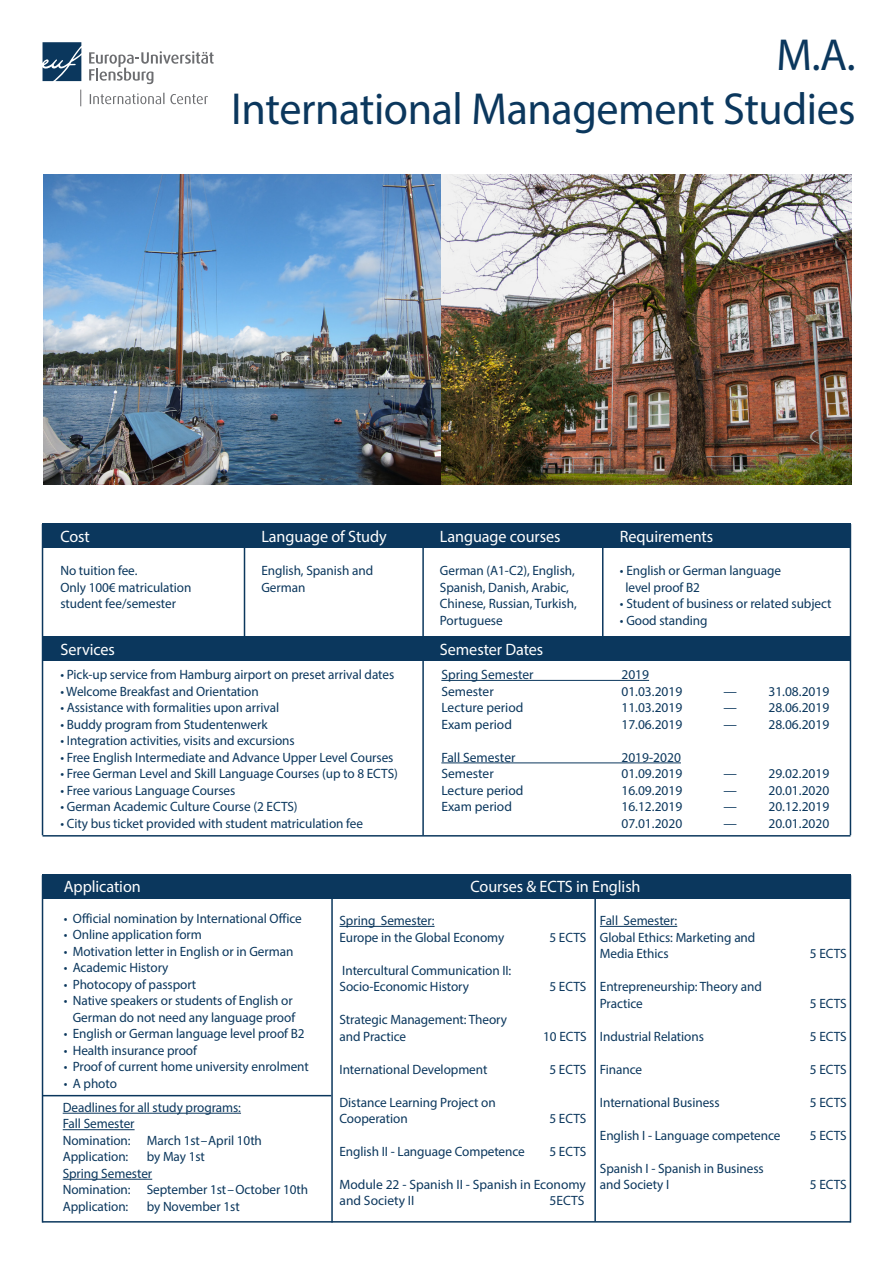
<style>
.page{position:relative;width:893px;height:1263px;background:#fff}
.page>*{position:absolute;margin:0;border:0;box-sizing:border-box;transform-origin:0 0}
.t1{font:45px "Myriad Pro";letter-spacing:-.01em;color:#0b375d}
.t2{font:16.5px "Myriad Pro";letter-spacing:-.005em;color:#fff}
.t3{font:13.5px/16.5px "Myriad Pro";letter-spacing:-.005em;color:#0b375d}
.t4{font:13.5px "Myriad Pro";color:#0e385e}
.s1{color:#0e385e}
</style>
<div class="page">
<svg style="left:89px;top:51px;width:125px;height:33px"></svg>
<svg style="left:43px;top:42px;width:38px;height:39px"></svg>
<svg style="left:90px;top:93px;width:118px;height:11px"></svg>
<svg style="left:80px;top:90px;width:1px;height:16px"></svg>
<hr style="left:42px;top:524px;width:1px;height:311px;background:#0b375d">
<hr style="left:244px;top:524px;width:1px;height:129px;background:#0b375d">
<hr style="left:422px;top:524px;width:2px;height:311px;background:#0b375d">
<hr style="left:602px;top:524px;width:1px;height:124px;background:#0b375d">
<hr style="left:850px;top:524px;width:1px;height:311px;background:#0b375d">
<hr style="left:43px;top:835px;width:807px;height:1px;background:#0b375d">
<div style="left:43px;top:523px;width:808px;height:24px;background:#0b375d"></div>
<div style="left:43px;top:636px;width:808px;height:24px;background:#0b375d"></div>
<hr style="left:441px;top:680px;width:208px;height:1px;background:#0b375d">
<hr style="left:441px;top:762px;width:240px;height:1px;background:#0b375d">
<hr style="left:42px;top:875px;width:1px;height:347px;background:#0b375d">
<hr style="left:850px;top:875px;width:1px;height:347px;background:#0b375d">
<hr style="left:594px;top:874px;width:2px;height:347px;background:#0b375d">
<hr style="left:331px;top:875px;width:2px;height:347px;background:#0b375d">
<hr style="left:43px;top:1221px;width:807px;height:1px;background:#0b375d">
<div style="left:43px;top:874px;width:808px;height:24px;background:#0b375d"></div>
<hr style="left:339px;top:926px;width:96px;height:1px;background:#0b375d">
<hr style="left:600px;top:926px;width:77px;height:1px;background:#0b375d">
<img style="left:43px;top:174px;width:398px;height:311px">
<img style="left:441px;top:174px;width:410px;height:311px">
<hr style="left:43px;top:1095px;width:288px;height:1px;background:#0b375d">
<hr style="left:63px;top:1113px;width:178px;height:1px;background:#0b375d">
<hr style="left:63px;top:1129px;width:72px;height:1px;background:#0b375d">
<hr style="left:63px;top:1179px;width:89px;height:1px;background:#0b375d">
<p class="t1" style="left:776px;top:27px;width:81px">M.A.</p>
<p class="t1" style="left:231px;top:81px;width:626px">International Management Studies</p>
<p class="t2" style="left:60px;top:526px;width:31px">Cost</p>
<p class="t2" style="left:261px;top:526px;width:127px">Language of Study</p>
<p class="t2" style="left:440px;top:526px;width:122px">Language courses</p>
<p class="t2" style="left:620px;top:526px;width:95px">Requirements</p>
<p class="t3" style="left:60px;top:562px;width:79px">No tuition fee.</p>
<p class="t3" style="left:261px;top:562px;width:113px">English, Spanish and</p>
<p class="t3" style="left:440px;top:562px;width:136px">German (A1-C2), English,</p>
<p class="t3" style="left:620px;top:562px;width:163px">• English or German language</p>
<p class="t3" style="left:60px;top:579px;width:133px">Only 100€ matriculation</p>
<p class="t3" style="left:261px;top:579px;width:46px">German</p>
<p class="t3" style="left:440px;top:579px;width:131px">Spanish, Danish, Arabic,</p>
<p class="t3" style="left:625px;top:579px;width:76px">level proof B2</p>
<p class="t3" style="left:60px;top:595px;width:117px">student fee/semester</p>
<p class="t3" style="left:440px;top:595px;width:138px">Chinese, Russian, Turkish,</p>
<p class="t3" style="left:620px;top:595px;width:213px">• Student of business or related subject</p>
<p class="t3" style="left:440px;top:612px;width:64px">Portuguese</p>
<p class="t3" style="left:620px;top:612px;width:89px">• Good standing</p>
<p class="t2" style="left:60px;top:640px;width:56px">Services</p>
<p class="t2" style="left:440px;top:640px;width:105px">Semester Dates</p>
<p class="t3" style="left:60px;top:666px;width:335px">• Pick-up service from Hamburg airport on preset arrival dates</p>
<p class="t3" style="left:60px;top:683px;width:200px">• Welcome Breakfast and Orientation</p>
<p class="t3" style="left:60px;top:699px;width:220px">• Assistance with formalities upon arrival</p>
<p class="t3" style="left:60px;top:716px;width:209px">• Buddy program from Studentenwerk</p>
<p class="t3" style="left:60px;top:732px;width:236px">• Integration activities, visits and excursions</p>
<p class="t3" style="left:60px;top:749px;width:335px">• Free English Intermediate and Advance Upper Level Courses</p>
<p class="t3" style="left:60px;top:765px;width:339px">• Free German Level and Skill Language Courses (up to 8 ECTS)</p>
<p class="t3" style="left:60px;top:782px;width:177px">• Free various Language Courses</p>
<p class="t3" style="left:60px;top:798px;width:239px">• German Academic Culture Course (2 ECTS)</p>
<p class="t3" style="left:60px;top:815px;width:304px">• City bus ticket provided with student matriculation fee</p>
<p class="t3" style="left:441px;top:666px;width:94px">Spring Semester</p>
<p class="t3" style="left:621px;top:666px;width:29px">2019</p>
<p class="t3" style="left:441px;top:682px;width:54px">Semester</p>
<p class="t3" style="left:621px;top:682px;width:62px">01.03.2019</p>
<p class="t3" style="left:723px;top:682px;width:107px">— 31.08.2019</p>
<p class="t3" style="left:441px;top:699px;width:84px">Lecture period</p>
<p class="t3" style="left:621px;top:699px;width:62px">11.03.2019</p>
<p class="t3" style="left:723px;top:699px;width:107px">— 28.06.2019</p>
<p class="t3" style="left:441px;top:715px;width:72px">Exam period</p>
<p class="t3" style="left:621px;top:715px;width:62px">17.06.2019</p>
<p class="t3" style="left:723px;top:715px;width:107px">— 28.06.2019</p>
<p class="t3" style="left:441px;top:748px;width:76px">Fall Semester</p>
<p class="t3" style="left:621px;top:748px;width:61px">2019-2020</p>
<p class="t3" style="left:441px;top:765px;width:54px">Semester</p>
<p class="t3" style="left:621px;top:765px;width:62px">01.09.2019</p>
<p class="t3" style="left:723px;top:765px;width:107px">— 29.02.2019</p>
<p class="t3" style="left:441px;top:781px;width:84px">Lecture period</p>
<p class="t3" style="left:621px;top:781px;width:62px">16.09.2019</p>
<p class="t3" style="left:723px;top:781px;width:107px">— 20.01.2020</p>
<p class="t3" style="left:441px;top:798px;width:72px">Exam period</p>
<p class="t3" style="left:621px;top:798px;width:62px">16.12.2019</p>
<p class="t3" style="left:723px;top:798px;width:107px">— 20.12.2019</p>
<p class="t3" style="left:621px;top:814px;width:62px">07.01.2020</p>
<p class="t3" style="left:723px;top:814px;width:107px">— 20.01.2020</p>
<p class="t2" style="left:64px;top:876px;width:79px">Application</p>
<p class="t2" style="left:470px;top:876px;width:172px">Courses &amp; ECTS in English</p>
<p class="t3" style="left:64px;top:910px;width:240px">• Official nomination by International Office</p>
<p class="t3" style="left:64px;top:926px;width:140px">• Online application form</p>
<p class="t3" style="left:64px;top:943px;width:231px">• Motivation letter in English or in German</p>
<p class="t3" style="left:64px;top:959px;width:106px">• Academic History</p>
<p class="t3" style="left:64px;top:976px;width:134px">• Photocopy of passport</p>
<p class="t3" style="left:64px;top:992px;width:233px;text-align:right">• Native speakers or students of English or<br>German do not need any language proof</p>
<p class="t3" style="left:64px;top:1025px;width:242px">• English or German language level proof B2</p>
<p class="t3" style="left:64px;top:1042px;width:135px">• Health insurance proof</p>
<p class="t3" style="left:64px;top:1058px;width:247px">• Proof of current home university enrolment</p>
<p class="t3" style="left:64px;top:1075px;width:55px">• A photo</p>
<p class="t3" style="left:63px;top:1099px;width:180px">Deadlines for all study programs:</p>
<p class="t3" style="left:63px;top:1115px;width:73px">Fall Semester</p>
<p class="t3" style="left:63px;top:1132px;width:201px">Nomination: March 1st–April 10th<br>Application:</p>
<p class="t3" style="left:147px;top:1148px;width:60px">by May 1st</p>
<p class="t3" style="left:63px;top:1165px;width:91px">Spring Semester</p>
<p class="t3" style="left:63px;top:1181px;width:247px">Nomination: September 1st–October 10th</p>
<p class="t3" style="left:63px;top:1198px;width:67px">Application:</p>
<p class="t3" style="left:147px;top:1198px;width:95px">by November 1st</p>
<p class="t3" style="left:339px;top:912px;width:97px">Spring Semester:</p>
<p class="t3" style="left:339px;top:928px;width:166px">Europe in the Global Economy</p>
<p class="t3" style="left:549px;top:928px;width:38px">5 ECTS</p>
<p class="t3" style="left:342px;top:961px;width:171px">Intercultural Communication II:</p>
<p class="t3" style="left:339px;top:978px;width:131px">Socio-Economic History</p>
<p class="t3" style="left:549px;top:978px;width:38px">5 ECTS</p>
<p class="t3" style="left:339px;top:1011px;width:169px">Strategic Management: Theory</p>
<p class="t3" style="left:339px;top:1027px;width:68px">and Practice</p>
<p class="t3" style="left:543px;top:1027px;width:45px">10 ECTS</p>
<p class="t3" style="left:339px;top:1060px;width:149px">International Development</p>
<p class="t3" style="left:549px;top:1060px;width:38px">5 ECTS</p>
<p class="t3" style="left:339px;top:1093px;width:158px">Distance Learning Project on</p>
<p class="t3" style="left:339px;top:1110px;width:70px">Cooperation</p>
<p class="t3" style="left:549px;top:1110px;width:38px">5 ECTS</p>
<p class="t3" style="left:339px;top:1143px;width:187px">English II - Language Competence</p>
<p class="t3" style="left:549px;top:1143px;width:38px">5 ECTS</p>
<p class="t3" style="left:339px;top:1176px;width:248px">Module 22 - Spanish II - Spanish <span class="s1">in Economy and Society II</span></p>
<p class="t4" style="left:549px;top:1192px;width:37px">5ECTS</p>
<p class="t3" style="left:600px;top:912px;width:79px">Fall Semester:</p>
<p class="t3" style="left:600px;top:928px;width:157px">Global Ethics: Marketing and</p>
<p class="t3" style="left:600px;top:945px;width:70px">Media Ethics</p>
<p class="t3" style="left:810px;top:945px;width:38px">5 ECTS</p>
<p class="t3" style="left:600px;top:978px;width:163px">Entrepreneurship: Theory and</p>
<p class="t3" style="left:600px;top:994px;width:45px">Practice</p>
<p class="t3" style="left:810px;top:994px;width:38px">5 ECTS</p>
<p class="t3" style="left:600px;top:1027px;width:106px">Industrial Relations</p>
<p class="t3" style="left:810px;top:1027px;width:38px">5 ECTS</p>
<p class="t3" style="left:600px;top:1060px;width:44px">Finance</p>
<p class="t3" style="left:810px;top:1060px;width:38px">5 ECTS</p>
<p class="t3" style="left:600px;top:1093px;width:121px">International Business</p>
<p class="t3" style="left:810px;top:1093px;width:38px">5 ECTS</p>
<p class="t3" style="left:600px;top:1126px;width:182px">English I - Language competence</p>
<p class="t3" style="left:810px;top:1126px;width:38px">5 ECTS</p>
<p class="t3" style="left:600px;top:1159px;width:165px">Spanish I - Spanish in Business</p>
<p class="t3" style="left:600px;top:1176px;width:71px">and Society I</p>
<p class="t3" style="left:810px;top:1176px;width:38px">5 ECTS</p>
</div>
